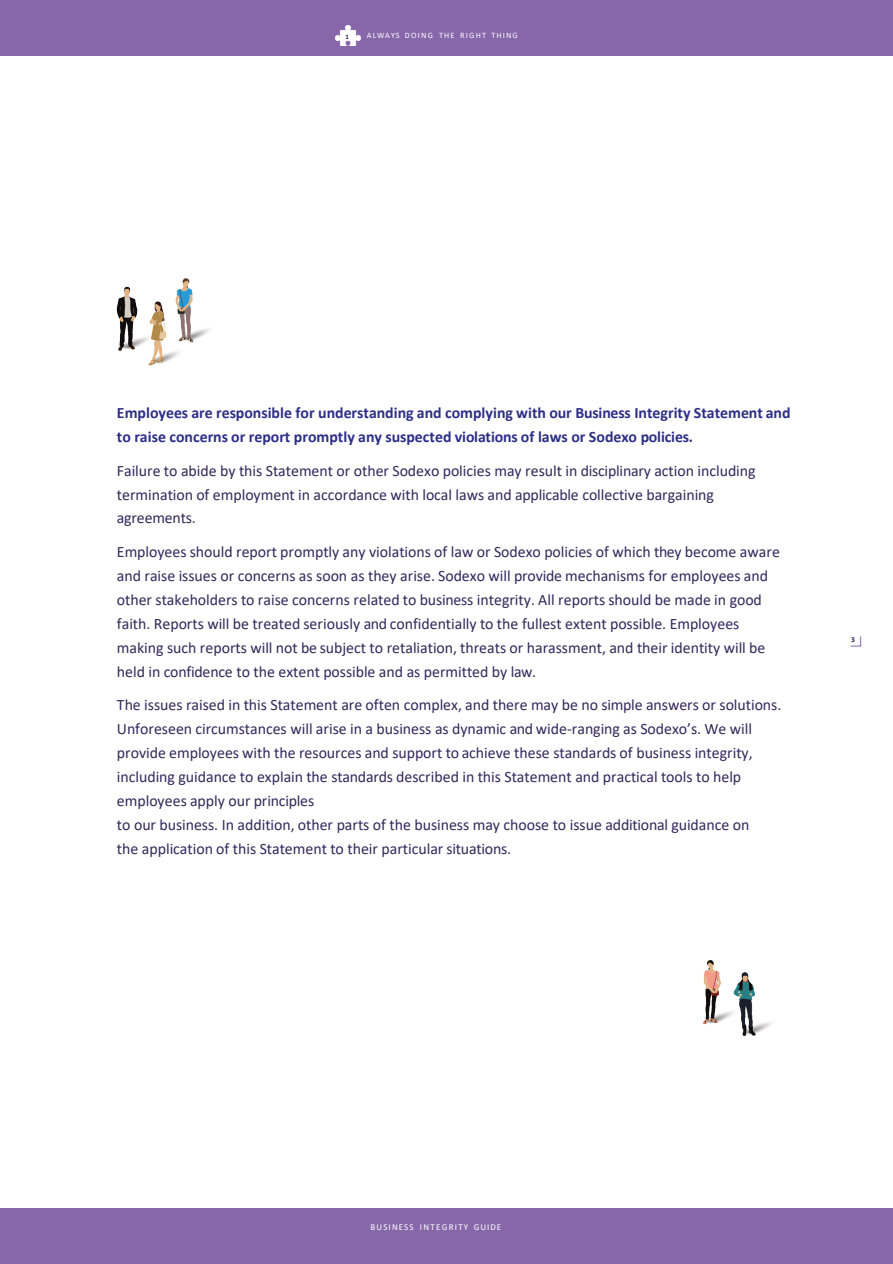
<style>
.page{position:relative;width:893px;height:1264px;background:#fff}
.page>*{position:absolute;margin:0;border:0;box-sizing:border-box;transform-origin:0 0}
.t1{font:15.9px/24px "Calibri";color:#32285b}
.t2{font:700 15.9px/24px "Calibri";letter-spacing:-.005em;color:#2d2e87}
.t3{font:9px "Calibri";letter-spacing:.12em;color:#fff}
.t4{font:8.25px "Calibri";letter-spacing:.14em;color:#fff}
.t5{font:700 7.5px "Calibri";color:#32285b}
.t6{font:700 6.9px "Calibri";color:#32285b}
</style>
<div class="page">
<img style="left:116px;top:278px;width:655px;height:758px">
<div style="left:0;top:0;width:892px;height:55px;background:#8767aa"></div>
<div style="left:0;top:1208px;width:892px;height:55px;background:#8767aa"></div>
<img style="left:335px;top:25px;width:26px;height:21px">
<svg style="left:850px;top:636px;width:11px;height:10px"></svg>
<h1 class="t6" style="left:345px;top:31px;width:5px">1</h1>
<h2 class="t4" style="left:367px;top:30px;width:152px">ALWAYS DOING THE RIGHT THING</h2>
<p class="t2" style="left:117px;top:401px;width:675px">Employees are responsible for understanding and complying with our Business Integrity Statement and to raise concerns or report promptly any suspected violations of laws or Sodexo policies.</p>
<p class="t1" style="left:117px;top:458px;width:640px">Failure to abide by this Statement or other Sodexo policies may result in disciplinary action including termination of employment in accordance with local laws and applicable collective bargaining agreements.</p>
<p class="t1" style="left:117px;top:539px;width:664px">Employees should report promptly any violations of law or Sodexo policies of which they become aware and raise issues or concerns as soon as they arise. Sodexo will provide mechanisms for employees and other stakeholders to raise concerns related to business integrity. All reports should be made in good faith. Reports will be treated seriously and confidentially to the fullest extent possible. Employees making such reports will not be subject to retaliation, threats or harassment, and their identity will be held in confidence to the extent possible and as permitted by law.</p>
<p class="t1" style="left:117px;top:691px;width:666px">The issues raised in this Statement are often complex, and there may be no simple answers or solutions.<br>Unforeseen circumstances will arise in a business as dynamic and wide-ranging as Sodexo’s. We will provide employees with the resources and support to achieve these standards of business integrity, including guidance to explain the standards described in this Statement and practical tools to help employees apply our principles</p>
<p class="t1" style="left:117px;top:811px;width:634px">to our business. In addition, other parts of the business may choose to issue additional guidance on the application of this Statement to their particular situations.</p>
<p class="t5" style="left:851px;top:634px;width:5px">3</p>
<p class="t3" style="left:370px;top:1220px;width:132px">BUSINESS INTEGRITY GUIDE</p>
</div>
